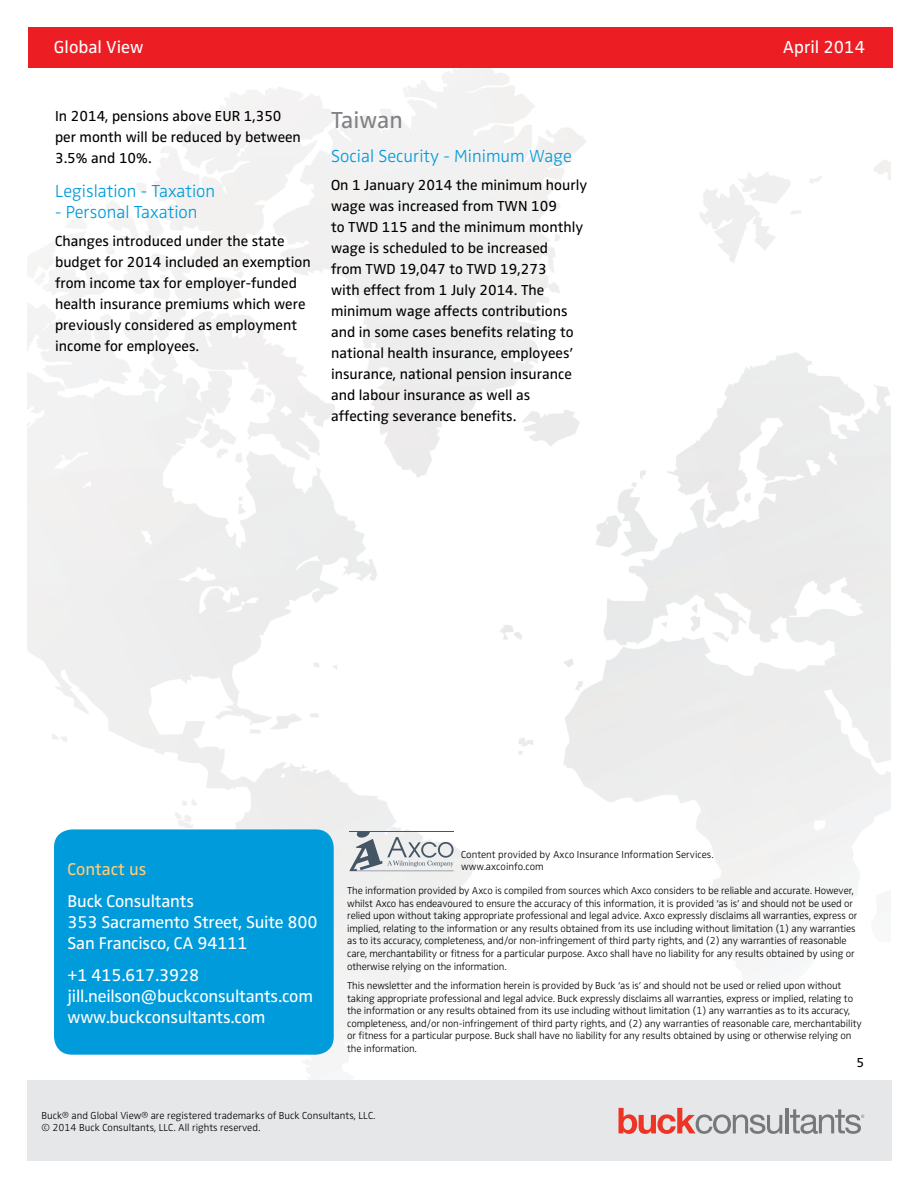
<style>
.page{position:relative;width:918px;height:1188px;background:#fff}
.page>*{position:absolute;margin:0;border:0;box-sizing:border-box;transform-origin:0 0}
.t1{font:24px "Zwo OT";color:#808285}
.t2{font:300 18px "Zwo OT";color:#009bdb}
.t3{font:18px "Zwo OT";color:#fff}
.t4{font:17.7px/21.1px "Zwo OT";letter-spacing:-.01em;color:#fff}
.t5{font:17.7px "Zwo OT";color:#ffcd7a}
.t6{font:15px/21px "Zwo OT";color:#000}
.t7{font:13.5px "Zwo OT";color:#000}
.t8{font:300 10.5px/12.6px "Zwo OT";letter-spacing:-.01em;color:#000}
</style>
<div class="page">
<img style="left:27px;top:68px;width:864px;height:1006px">
<div style="left:27px;top:1080px;width:865px;height:81px;background:#e6e7e8"></div>
<div style="left:28px;top:27px;width:865px;height:41px;background:#ed1d24"></div>
<div style="left:54px;top:829px;width:280px;height:226px;background:#009bdb;border-radius:18px"></div>
<svg style="left:349px;top:832px;width:105px;height:39px"></svg>
<svg style="left:619px;top:1108px;width:163px;height:26px"></svg>
<hr style="left:785px;top:1108px;width:3px;height:25px;background:#77787b">
<svg style="left:790px;top:1109px;width:74px;height:25px"></svg>
<h2 class="t3" style="left:54px;top:36px;width:91px">Global View</h2>
<h2 class="t3" style="left:783px;top:36px;width:84px">April 2014</h2>
<h3 class="t6" style="left:55px;top:106px;width:247px">In 2014, pensions above EUR 1,350 per month will be reduced by between<br>3.5% and 10%.</h3>
<h2 class="t2" style="left:55px;top:181px;width:162px">Legislation - Taxation</h2>
<h2 class="t2" style="left:55px;top:202px;width:144px">- Personal Taxation</h2>
<h3 class="t6" style="left:55px;top:231px;width:257px">Changes introduced under the state budget for 2014 included an exemption from income tax for employer-funded health insurance premiums which were previously considered as employment income for employees.</h3>
<h1 class="t1" style="left:331px;top:106px;width:73px">Taiwan</h1>
<h2 class="t2" style="left:331px;top:146px;width:242px">Social Security - Minimum Wage</h2>
<p class="t6" style="left:331px;top:175px;width:258px">On 1 January 2014 the minimum hourly wage was increased from TWN 109<br>to TWD 115 and the minimum monthly wage is scheduled to be increased<br>from TWD 19,047 to TWD 19,273<br>with effect from 1 July 2014. The minimum wage affects contributions and in some cases benefits relating to national health insurance, employees’ insurance, national pension insurance and labour insurance as well as affecting severance benefits.</p>
<h3 class="t5" style="left:68px;top:859px;width:80px">Contact us</h3>
<h3 class="t4" style="left:68px;top:891px;width:252px">Buck Consultants<br>353 Sacramento Street, Suite 800<br>San Francisco, CA 94111</h3>
<h3 class="t4" style="left:68px;top:965px;width:247px">+1 415.617.3928 jill.neilson@buckconsultants.com www.buckconsultants.com</h3>
<p class="t8" style="left:461px;top:848px;width:254px">Content provided by Axco Insurance Information Services. www.axcoinfo.com</p>
<p class="t8" style="left:347px;top:884px;width:512px">The information provided by Axco is compiled from sources which Axco considers to be reliable and accurate. However, whilst Axco has endeavoured to ensure the accuracy of this information, it is provided ‘as is’ and should not be used or relied upon without taking appropriate professional and legal advice. Axco expressly disclaims all warranties, express or implied, relating to the information or any results obtained from its use including without limitation (1) any warranties as to its accuracy, completeness, and/or non-infringement of third party rights, and (2) any warranties of reasonable care, merchantability or fitness for a particular purpose. Axco shall have no liability for any results obtained by using or otherwise relying on the information.</p>
<p class="t8" style="left:347px;top:979px;width:516px">This newsletter and the information herein is provided by Buck ‘as is’ and should not be used or relied upon without taking appropriate professional and legal advice. Buck expressly disclaims all warranties, express or implied, relating to the information or any results obtained from its use including without limitation (1) any warranties as to its accuracy, completeness, and/or non-infringement of third party rights, and (2) any warranties of reasonable care, merchantability or fitness for a particular purpose. Buck shall have no liability for any results obtained by using or otherwise relying on the information.</p>
<p class="t7" style="left:857px;top:1054px;width:9px">5</p>
<p class="t8" style="left:41px;top:1109px;width:336px">Buck® and Global View® are registered trademarks of Buck Consultants, LLC. © 2014 Buck Consultants, LLC. All rights reserved.</p>
</div>
